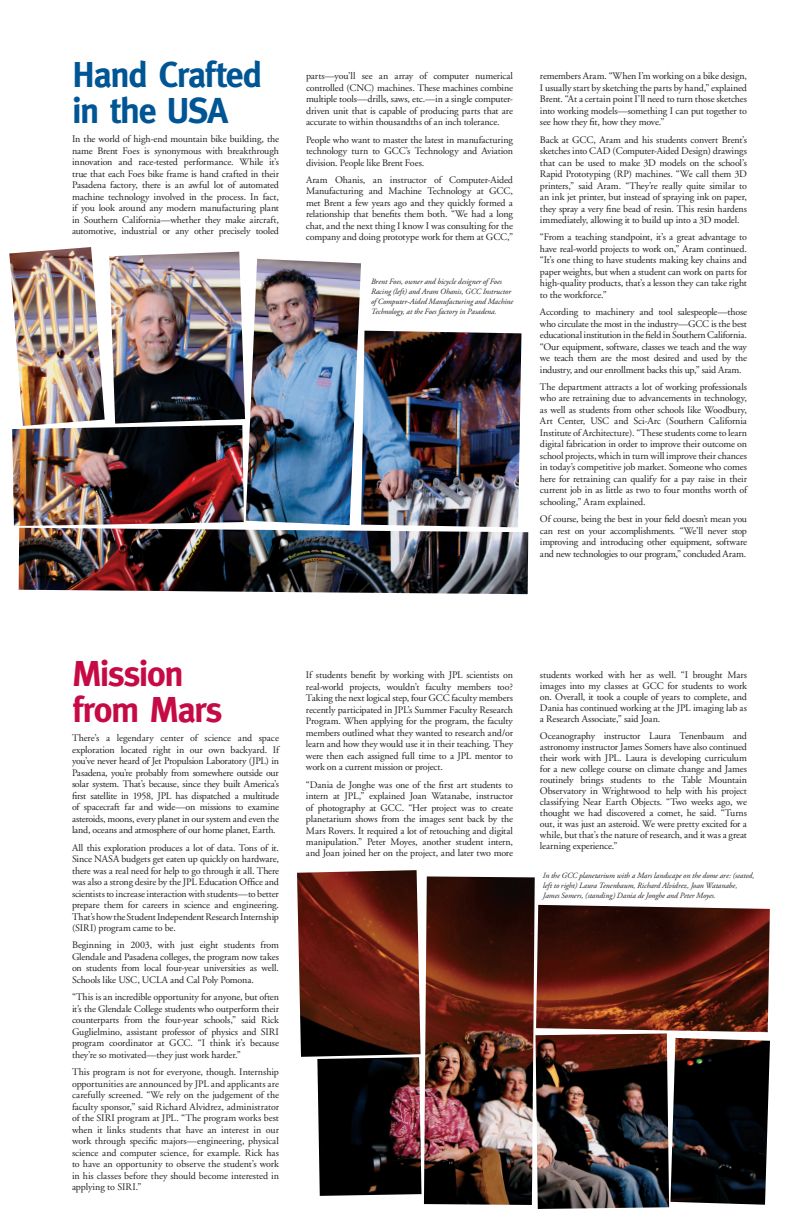
<style>
.page{position:relative;width:792px;height:1224px;background:#fff}
.page>*{position:absolute;margin:0;border:0;box-sizing:border-box;transform-origin:0 0}
.t1{font:700 36px/36px "Meta";letter-spacing:-.035em;color:#005594}
.t2{font:700 36px/36px "Meta";letter-spacing:-.03em;color:#c60a45}
.t3{font:10px/11.5px "Adobe Garamond";letter-spacing:-.015em;color:#231f20;text-align:justify}
.t4{font:italic 8px/10px "Adobe Garamond";letter-spacing:-.005em;color:#231f20}
</style>
<div class="page">
<img style="left:109px;top:252px;width:136px;height:172px">
<img style="left:12px;top:425px;width:232px;height:101px">
<img style="left:246px;top:259px;width:115px;height:266px">
<img style="left:19px;top:528px;width:509px;height:66px">
<img style="left:361px;top:331px;width:160px;height:196px">
<img style="left:9px;top:247px;width:96px;height:179px">
<img style="left:297px;top:870px;width:124px;height:187px">
<img style="left:424px;top:876px;width:111px;height:329px">
<img style="left:536px;top:1033px;width:133px;height:176px">
<img style="left:536px;top:905px;width:234px;height:127px">
<img style="left:317px;top:1057px;width:104px;height:139px">
<img style="left:670px;top:1038px;width:100px;height:167px">
<h1 class="t1" style="left:72px;top:59px;width:191px">Hand Crafted in the USA</h1>
<p class="t3" style="left:72px;top:134px;width:209px">In the world of high-end mountain bike building, the name Brent Foes is synonymous with breakthrough innovation and race-tested performance. While it’s true that each Foes bike frame is hand crafted in their Pasadena factory, there is an awful lot of automated machine technology involved in the process. In fact, if you look around any modern manufacturing plant in Southern California—whether they make aircraft, automotive, industrial or any other precisely tooled</p>
<p class="t3" style="left:306px;top:71px;width:209px">parts—you’ll see an array of computer numerical controlled (CNC) machines. These machines combine multiple tools—drills, saws, etc.—in a single computer&shy;driven unit that is capable of producing parts that are accurate to within thousandths of an inch tolerance.</p>
<p class="t3" style="left:306px;top:135px;width:209px">People who want to master the latest in manufacturing technology turn to GCC’s Technology and Aviation division. People like Brent Foes.</p>
<p class="t3" style="left:306px;top:175px;width:209px">Aram Ohanis, an instructor of Computer-Aided Manufacturing and Machine Technology at GCC, met Brent a few years ago and they quickly formed a relationship that benefits them both. “We had a long chat, and the next thing I know I was consulting for the company and doing prototype work for them at GCC,”</p>
<p class="t4" style="left:371px;top:277px;width:144px">Brent Foes, owner and bicycle designer of Foes Racing (left) and Aram Ohanis, GCC Instructor of Computer-Aided Manufacturing and Machine Technology, at the Foes factory in Pasadena.</p>
<p class="t3" style="left:540px;top:71px;width:209px">remembers Aram. “When I’m working on a bike design, I usually start by sketching the parts by hand,” explained Brent. “At a certain point I’ll need to turn those sketches into working models—something I can put together to see how they fit, how they move.”</p>
<p class="t3" style="left:540px;top:135px;width:209px">Back at GCC, Aram and his students convert Brent’s sketches into CAD (Computer-Aided Design) drawings that can be used to make 3D models on the school’s Rapid Prototyping (RP) machines. “We call them 3D printers,” said Aram. “They’re really quite similar to an ink jet printer, but instead of spraying ink on paper, they spray a very fine bead of resin. This resin hardens immediately, allowing it to build up into a 3D model.</p>
<p class="t3" style="left:540px;top:232px;width:209px">“From a teaching standpoint, it’s a great advantage to have real-world projects to work on,” Aram continued. “It’s one thing to have students making key chains and paper weights, but when a student can work on parts for high-quality products, that’s a lesson they can take right to the workforce.”</p>
<p class="t3" style="left:540px;top:307px;width:209px">According to machinery and tool salespeople—those who circulate the most in the industry—GCC is the best educational institution in the field in Southern California. “Our equipment, software, classes we teach and the way we teach them are the most desired and used by the industry, and our enrollment backs this up,” said Aram.</p>
<p class="t3" style="left:540px;top:382px;width:209px">The department attracts a lot of working professionals who are retraining due to advancements in technology, as well as students from other schools like Woodbury, Art Center, USC and Sci-Arc (Southern California Institute of Architecture). “These students come to learn digital fabrication in order to improve their outcome on school projects, which in turn will improve their chances in today’s competitive job market. Someone who comes here for retraining can qualify for a pay raise in their current job in as little as two to four months worth of schooling,” Aram explained.</p>
<p class="t3" style="left:540px;top:514px;width:209px">Of course, being the best in your field doesn’t mean you can rest on your accomplishments. “We’ll never stop improving and introducing other equipment, software and new technologies to our program,” concluded Aram.</p>
<h1 class="t2" style="left:72px;top:658px;width:151px">Mission from Mars</h1>
<p class="t3" style="left:72px;top:733px;width:209px">There’s a legendary center of science and space exploration located right in our own backyard. If you’ve never heard of Jet Propulsion Laboratory (JPL) in Pasadena, you’re probably from somewhere outside our solar system. That’s because, since they built America’s first satellite in 1958, JPL has dispatched a multitude of spacecraft far and wide—on missions to examine asteroids, moons, every planet in our system and even the land, oceans and atmosphere of our home planet, Earth.</p>
<p class="t3" style="left:72px;top:843px;width:209px">All this exploration produces a lot of data. Tons of it.<br>Since NASA budgets get eaten up quickly on hardware, there was a real need for help to go through it all. There was also a strong desire by the JPL Education Office and scientists to increase interaction with students—to better prepare them for careers in science and engineering.<br>That’s how the Student Independent Research Internship (SIRI) program came to be.</p>
<p class="t3" style="left:72px;top:940px;width:209px">Beginning in 2003, with just eight students from Glendale and Pasadena colleges, the program now takes on students from local four-year universities as well.<br>Schools like USC, UCLA and Cal Poly Pomona.</p>
<p class="t3" style="left:72px;top:992px;width:209px">“This is an incredible opportunity for anyone, but often it’s the Glendale College students who outperform their counterparts from the four-year schools,” said Rick Guglielmino, assistant professor of physics and SIRI program coordinator at GCC. “I think it’s because they’re so motivated—they just work harder.”</p>
<p class="t3" style="left:72px;top:1067px;width:209px">This program is not for everyone, though. Internship opportunities are announced by JPL and applicants are carefully screened. “We rely on the judgement of the faculty sponsor,” said Richard Alvidrez, administrator of the SIRI program at JPL. “The program works best when it links students that have an interest in our work through specific majors—engineering, physical science and computer science, for example. Rick has to have an opportunity to observe the student’s work in his classes before they should become interested in applying to SIRI.”</p>
<p class="t3" style="left:306px;top:670px;width:209px">If students benefit by working with JPL scientists on real-world projects, wouldn’t faculty members too?<br>Taking the next logical step, four GCC faculty members recently participated in JPL’s Summer Faculty Research Program. When applying for the program, the faculty members outlined what they wanted to research and/or learn and how they would use it in their teaching. They were then each assigned full time to a JPL mentor to work on a current mission or project.</p>
<p class="t3" style="left:306px;top:780px;width:209px">“Dania de Jonghe was one of the first art students to intern at JPL,” explained Joan Watanabe, instructor of photography at GCC. “Her project was to create planetarium shows from the images sent back by the Mars Rovers. It required a lot of retouching and digital manipulation.” Peter Moyes, another student intern, and Joan joined her on the project, and later two more</p>
<p class="t3" style="left:540px;top:671px;width:209px;line-height:11px">students worked with her as well. “I brought Mars images into my classes at GCC for students to work on. Overall, it took a couple of years to complete, and Dania has continued working at the JPL imaging lab as a Research Associate,” said Joan.</p>
<p class="t3" style="left:540px;top:731px;width:209px;line-height:11px">Oceanography instructor Laura Tenenbaum and astronomy instructor James Somers have also continued their work with JPL. Laura is developing curriculum for a new college course on climate change and James routinely brings students to the Table Mountain Observatory in Wrightwood to help with his project classifying Near Earth Objects. “Two weeks ago, we thought we had discovered a comet, he said. “Turns out, it was just an asteroid. We were pretty excited for a while, but that’s the nature of research, and it was a great learning experience.”</p>
<p class="t4" style="left:543px;top:871px;width:213px">In the GCC planetarium with a Mars landscape on the dome are: (seated, left to right) Laura Tenenbaum, Richard Alvidrez, Joan Watanabe,<br>James Somers, (standing) Dania de Jonghe and Peter Moyes.</p>
</div>
